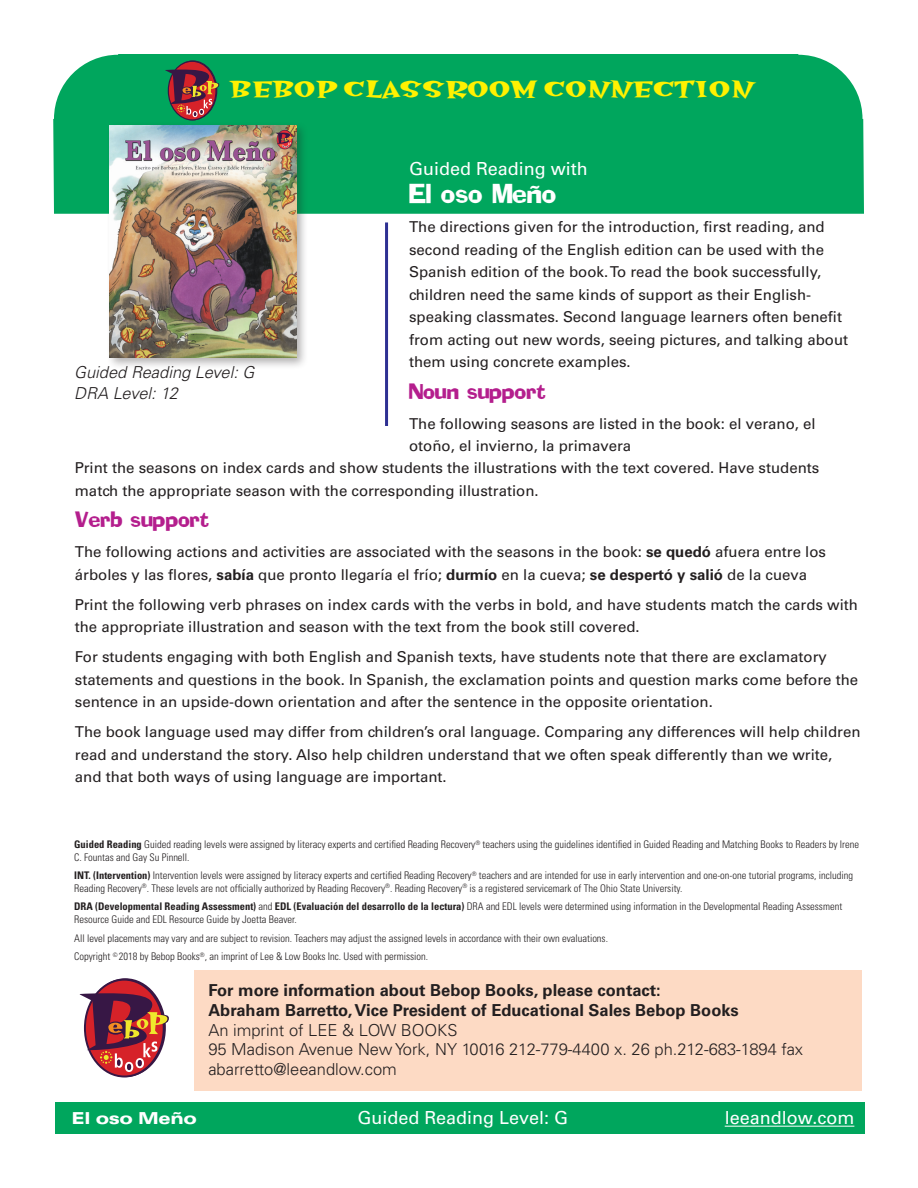
<style>
.page{position:relative;width:918px;height:1188px;background:#fff}
.page>*{position:absolute;margin:0;border:0;box-sizing:border-box;transform-origin:0 0}
.t1{font:26.4px "Hotsy Totsy Bold Mv B";color:#fff101}
.Header_book_title{font:24px "Addled";color:#fff}
.t2{font:900 21px "Univers";color:#fff}
.cross_curricular_par{font:19.5px "Addled";color:#b41e8d}
.t3{font:18px "Univers";color:#fff}
.contact_info{font:700 16.5px/19.8px "Univers";color:#231f20}
.contact_info-2{font:300 16.5px "Univers";color:#231f20}
.Spanish_edition_desc{font:italic 300 16.5px "Univers";color:#231f20}
.Spanish_edition_desc-2{font:italic 300 16.5px "Univers";letter-spacing:-.02em;color:#231f20}
.t4{font:900 expanded 16.5px "Univers";letter-spacing:-.025em;color:#fff}
.Spanish_language_edi{font:15px/22.5px "Univers";color:#231f20}
.credits{font:300 condensed 10.5px/12.6px "Univers";color:#231f20}
.s1{font-weight:700}
.s2{font-weight:300}
</style>
<div class="page">
<div style="left:53px;top:54px;width:811px;height:160px;background:#00a65d"></div>
<svg style="left:168px;top:61px;width:48px;height:59px"></svg>
<svg style="left:165px;top:70px;width:54px;height:47px;background:#784b43"></svg>
<div style="left:55px;top:1102px;width:810px;height:31px;background:#00a65d"></div>
<hr style="left:725px;top:1126px;width:129px;height:1px;background:#fff">
<hr style="left:385px;top:222px;width:3px;height:204px;background:#2e3092">
<div style="left:106px;top:121px;width:202px;height:249px;background:#231f20;opacity:.35"></div>
<img style="left:110px;top:125px;width:186px;height:232px">
<div style="left:195px;top:970px;width:667px;height:121px;background:#fddac4"></div>
<svg style="left:85px;top:980px;width:79px;height:97px"></svg>
<svg style="left:80px;top:993px;width:89px;height:79px"></svg>
<p class="t1" style="left:230px;top:75px;width:525px">BEBOP CLASSROOM CONNECTION</p>
<p class="Spanish_edition_desc" style="left:74px;top:362px;width:182px">Guided Reading Level: G</p>
<p class="Spanish_edition_desc-2" style="left:74px;top:383px;width:105px">DRA Level: 12</p>
<p class="t3" style="left:409px;top:158px;width:180px">Guided Reading with</p>
<p class="Header_book_title" style="left:409px;top:184px;width:149px">El oso Meno</p>
<p class="t2" style="left:532px;top:181px;width:8px">˜</p>
<p class="Spanish_language_edi" style="left:409px;top:216px;width:441px">The directions given for the introduction, first reading, and second reading of the English edition can be used with the Spanish edition of the book. To read the book successfully, children need the same kinds of support as their English&shy;speaking classmates. Second language learners often benefit from acting out new words, seeing pictures, and talking about them using concrete examples.</p>
<p class="cross_curricular_par" style="left:409px;top:383px;width:139px">Noun support</p>
<p class="Spanish_language_edi" style="left:409px;top:412px;width:408px">The following seasons are listed in the book: el verano, el otoño, el invierno, la primavera</p>
<p class="Spanish_language_edi" style="left:75px;top:457px;width:746px">Print the seasons on index cards and show students the illustrations with the text covered. Have students match the appropriate season with the corresponding illustration.</p>
<p class="cross_curricular_par" style="left:75px;top:512px;width:136px">Verb support</p>
<p class="Spanish_language_edi" style="left:75px;top:541px;width:753px">The following actions and activities are associated with the seasons in the book: <span class="s1">se quedó</span> afuera entre los árboles y las flores, <span class="s1">sabía</span> que pronto llegaría el frío; <span class="s1">durmío</span> en la cueva; <span class="s1">se despertó y salió</span> de la cueva</p>
<p class="Spanish_language_edi" style="left:75px;top:594px;width:785px">Print the following verb phrases on index cards with the verbs in bold, and have students match the cards with the appropriate illustration and season with the text from the book still covered.</p>
<p class="Spanish_language_edi" style="left:75px;top:646px;width:785px">For students engaging with both English and Spanish texts, have students note that there are exclamatory statements and questions in the book. In Spanish, the exclamation points and question marks come before the sentence in an upside-down orientation and after the sentence in the opposite orientation.</p>
<p class="Spanish_language_edi" style="left:75px;top:721px;width:787px">The book language used may differ from children’s oral language. Comparing any differences will help children read and understand the story. Also help children understand that we often speak differently than we write, and that both ways of using language are important.</p>
<p class="credits" style="left:74px;top:838px;width:786px"><span class="s1">Guided Reading</span> Guided reading levels were assigned by literacy experts and certified Reading Recovery<sup>®</sup> teachers using the guidelines identified in Guided Reading and Matching Books to Readers by Irene<br>C. Fountas and Gay Su Pinnell.</p>
<p class="credits" style="left:74px;top:869px;width:780px"><span class="s1">INT. (Intervention)</span> Intervention levels were assigned by literacy experts and certified Reading Recovery<sup>®</sup> teachers and are intended for use in early intervention and one-on-one tutorial programs, including<br>Reading Recovery<sup>®</sup>. These levels are not officially authorized by Reading Recovery<sup>®</sup>. Reading Recovery<sup>®</sup> is a registered servicemark of The Ohio State University.</p>
<p class="credits" style="left:74px;top:900px;width:770px"><span class="s1">DRA (Developmental Reading Assessment)</span> and <span class="s1">EDL (Evaluación del desarrollo de la lectura)</span> DRA and EDL levels were determined using information in the Developmental Reading Assessment<br>Resource Guide and EDL Resource Guide by Joetta Beaver.</p>
<p class="credits" style="left:74px;top:932px;width:535px">All level placements may vary and are subject to revision. Teachers may adjust the assigned levels in accordance with their own evaluations.</p>
<p class="credits" style="left:74px;top:950px;width:355px">Copyright <sup>©</sup> 2018 by Bebop Books<sup>®</sup>, an imprint of Lee &amp; Low Books Inc. Used with permission.</p>
<p class="contact_info" style="left:208px;top:981px;width:596px">For more information about Bebop Books, please contact:<br>Abraham Barretto, Vice President of Educational Sales Bebop Books<br><span class="s2">An imprint of LEE &amp; LOW BOOKS<br>95 Madison Avenue New York, NY 10016 212-779-4400 x. 26 ph.212-683-1894 fax</span></p>
<p class="contact_info-2" style="left:208px;top:1059px;width:190px">abarretto@leeandlow.com</p>
<p class="t4" style="left:71px;top:1109px;width:127px">El oso Meño</p>
<p class="t3" style="left:358px;top:1107px;width:212px">Guided Reading Level: G</p>
<p class="t3" style="left:725px;top:1107px;width:131px">leeandlow.com</p>
</div>
